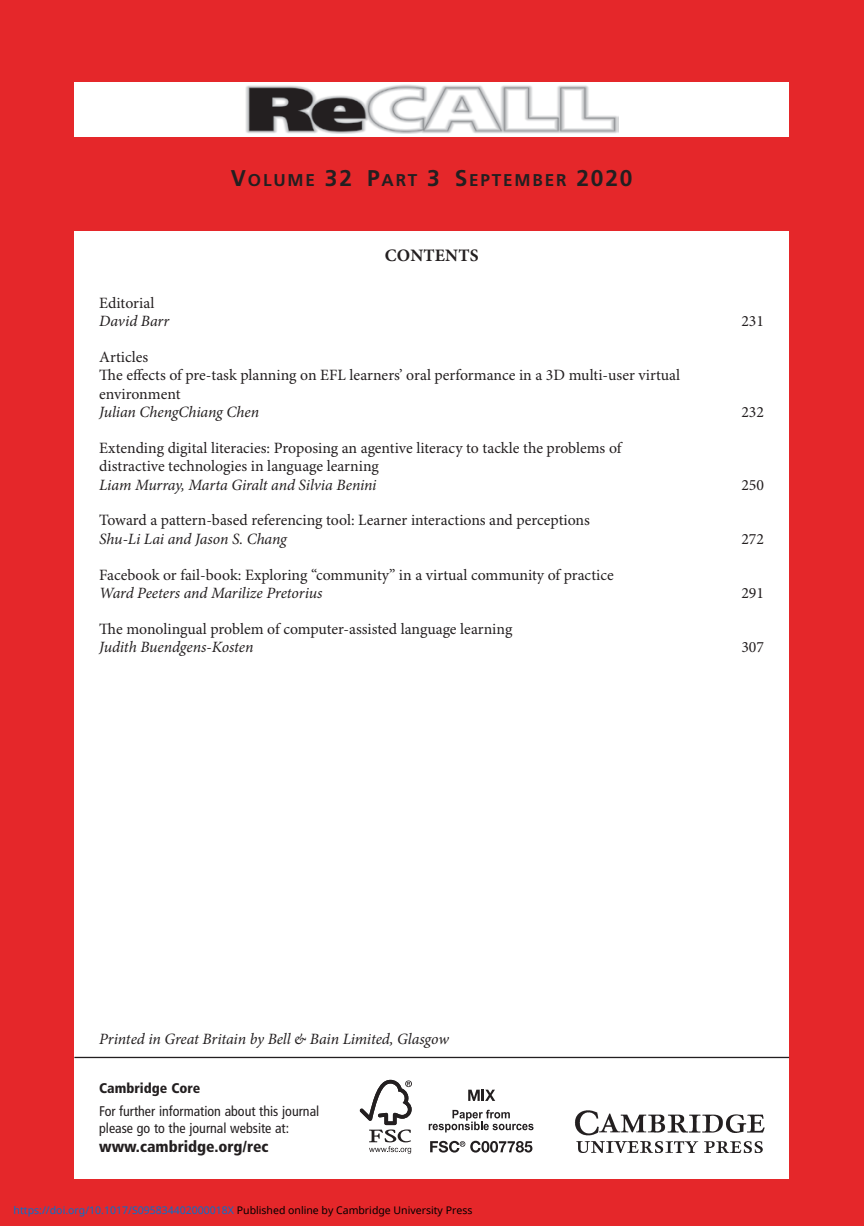
<style>
.page{position:relative;width:864px;height:1226px;background:#fff}
.page>*{position:absolute;margin:0;border:0;box-sizing:border-box;transform-origin:0 0}
.t1{font:700 17.5px "Minion Pro";letter-spacing:.01em;color:#231f20}
.t2{font:700 17.15px "Frutiger";letter-spacing:.105em;color:#231f20}
.t3{font:15.75px/18.4px "Minion Pro";color:#231f20}
.t4{font:italic 15.75px "Minion Pro";letter-spacing:-.01em;color:#231f20}
.t5{font:900 condensed 15.75px "Frutiger LT Std";color:#231f20}
.t6{font:condensed 14px/17.5px "Frutiger LT Std";color:#231f20}
.t7{font:900 condensed 14px "Frutiger LT Std";color:#231f20}
.t8{font:10.5px "Noto Sans";color:#0172cf}
.s1{font-size:22.75px}
.s2{color:#000}
</style>
<div class="page">
<div style="left:0;top:0;width:863px;height:1226px;background:#e5272a"></div>
<hr style="left:863px;top:0;width:1px;height:1226px;background:#b3b5b7">
<div style="left:74px;top:82px;width:715px;height:54px;background:#fff"></div>
<img style="left:245px;top:85px;width:373px;height:48px">
<div style="left:74px;top:231px;width:715px;height:947px;background:#fff"></div>
<img style="left:575px;top:1110px;width:190px;height:42px">
<hr style="left:74px;top:1057px;width:715px;height:1px;background:#231f20">
<svg style="left:468px;top:1089px;width:27px;height:12px"></svg>
<svg style="left:429px;top:1109px;width:104px;height:23px"></svg>
<svg style="left:430px;top:1140px;width:102px;height:12px"></svg>
<svg style="left:360px;top:1080px;width:52px;height:73px"></svg>
<p class="t2" style="left:231px;top:170px;width:403px"><span class="s1">V</span>OLUME <span class="s1">32 P</span>ART <span class="s1">3 S</span>EPTEMBER <span class="s1">2020</span></p>
<p class="t1" style="left:385px;top:243px;width:95px">CONTENTS</p>
<p class="t3" style="left:99px;top:294px;width:57px">Editorial</p>
<p class="t4" style="left:99px;top:310px;width:72px">David Barr</p>
<p class="t3" style="left:741px;top:313px;width:24px">231</p>
<p class="t3" style="left:99px;top:348px;width:582px">Articles<br>The effects of pre-task planning on EFL learners’ oral performance in a 3D multi-user virtual environment</p>
<p class="t4" style="left:99px;top:401px;width:161px">Julian ChengChiang Chen</p>
<p class="t3" style="left:741px;top:403px;width:24px">232</p>
<p class="t3" style="left:99px;top:439px;width:523px">Extending digital literacies: Proposing an agentive literacy to tackle the problems of distractive technologies in language learning</p>
<p class="t4" style="left:99px;top:474px;width:279px">Liam Murray, Marta Giralt and Silvia Benini</p>
<p class="t3" style="left:741px;top:476px;width:24px">250</p>
<p class="t3" style="left:99px;top:512px;width:492px">Toward a pattern-based referencing tool: Learner interactions and perceptions</p>
<p class="t4" style="left:99px;top:528px;width:189px">Shu-Li Lai and Jason S. Chang</p>
<p class="t3" style="left:741px;top:530px;width:24px">272</p>
<p class="t3" style="left:99px;top:566px;width:516px">Facebook or fail-book: Exploring “community” in a virtual community of practice</p>
<p class="t4" style="left:99px;top:582px;width:225px">Ward Peeters and Marilize Pretorius</p>
<p class="t3" style="left:741px;top:584px;width:24px">291</p>
<p class="t3" style="left:99px;top:620px;width:414px">The monolingual problem of computer-assisted language learning</p>
<p class="t4" style="left:99px;top:636px;width:156px">Judith Buendgens-Kosten</p>
<p class="t3" style="left:741px;top:638px;width:24px">307</p>
<p class="t4" style="left:99px;top:1028px;width:351px">Printed in Great Britain by Bell &amp; Bain Limited, Glasgow</p>
<p class="t7" style="left:99px;top:1079px;width:102px">Cambridge Core</p>
<p class="t6" style="left:99px;top:1102px;width:221px">For further information about this journal please go to the journal website at:</p>
<p class="t5" style="left:99px;top:1137px;width:171px">www.cambridge.org/rec</p>
<p class="t8" style="left:14px;top:1202px;width:460px">https://doi.org/10.1017/S095834402000018X <span class="s2">Published online by Cambridge University Press</span></p>
</div>
